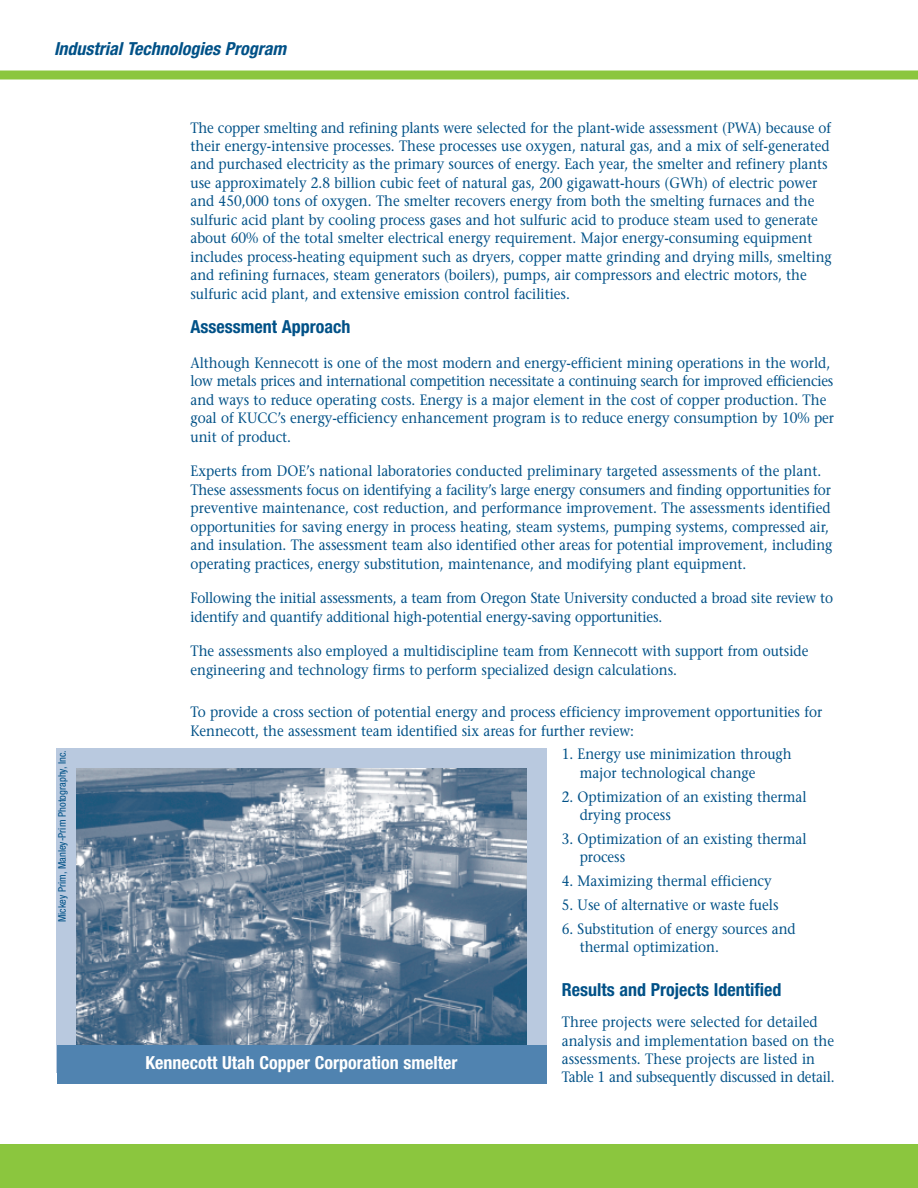
<style>
.page{position:relative;width:918px;height:1188px;background:#fff}
.page>*{position:absolute;margin:0;border:0;box-sizing:border-box;transform-origin:0 0}
.t1{font:700 condensed 18px "Helvetica Neue";color:#005187}
.t2{font:700 condensed 18px "Helvetica Neue";color:#fff}
.t3{font:italic 700 condensed 18px "Helvetica Neue";color:#005187}
.t4{font:15px/18.5px "Stone Serif";color:#005187;scale:.9 1}
.t5{font:condensed 10.5px "Helvetica Neue";color:#005187}
</style>
<div class="page">
<div style="left:0;top:70px;width:918px;height:10px;background:#8bc63e"></div>
<div style="left:0;top:1144px;width:918px;height:44px;background:#8bc63e"></div>
<div style="left:56px;top:748px;width:491px;height:325px;background:#b9c9df"></div>
<img style="left:77px;top:768px;width:449px;height:277px">
<div style="left:57px;top:1045px;width:490px;height:39px;background:#5083b0"></div>
<p class="t3" style="left:54px;top:42px;width:234px">Industrial Technologies Program</p>
<p class="t5" style="left:58px;top:922px;width:174px;rotate:-90deg">Mickey Prim, Manley-Prim Photography, Inc.</p>
<p class="t4" style="left:190px;top:120px;width:714px">The copper smelting and refining plants were selected for the plant-wide assessment (PWA) because of their energy-intensive processes. These processes use oxygen, natural gas, and a mix of self-generated and purchased electricity as the primary sources of energy. Each year, the smelter and refinery plants use approximately 2.8 billion cubic feet of natural gas, 200 gigawatt-hours (GWh) of electric power and 450,000 tons of oxygen. The smelter recovers energy from both the smelting furnaces and the sulfuric acid plant by cooling process gases and hot sulfuric acid to produce steam used to generate about 60% of the total smelter electrical energy requirement. Major energy-consuming equipment includes process-heating equipment such as dryers, copper matte grinding and drying mills, smelting and refining furnaces, steam generators (boilers), pumps, air compressors and electric motors, the sulfuric acid plant, and extensive emission control facilities.</p>
<p class="t1" style="left:190px;top:320px;width:161px">Assessment Approach</p>
<p class="t4" style="left:190px;top:355px;width:717px">Although Kennecott is one of the most modern and energy-efficient mining operations in the world, low metals prices and international competition necessitate a continuing search for improved efficiencies and ways to reduce operating costs. Energy is a major element in the cost of copper production. The goal of KUCC’s energy-efficiency enhancement program is to reduce energy consumption by 10% per unit of product.</p>
<p class="t4" style="left:190px;top:463px;width:715px">Experts from DOE’s national laboratories conducted preliminary targeted assessments of the plant.<br>These assessments focus on identifying a facility’s large energy consumers and finding opportunities for preventive maintenance, cost reduction, and performance improvement. The assessments identified opportunities for saving energy in process heating, steam systems, pumping systems, compressed air, and insulation. The assessment team also identified other areas for potential improvement, including operating practices, energy substitution, maintenance, and modifying plant equipment.</p>
<p class="t4" style="left:190px;top:590px;width:715px">Following the initial assessments, a team from Oregon State University conducted a broad site review to identify and quantify additional high-potential energy-saving opportunities.</p>
<p class="t4" style="left:190px;top:643px;width:688px">The assessments also employed a multidiscipline team from Kennecott with support from outside engineering and technology firms to perform specialized design calculations.</p>
<p class="t4" style="left:190px;top:704px;width:703px">To provide a cross section of potential energy and process efficiency improvement opportunities for<br>Kennecott, the assessment team identified six areas for further review:</p>
<p class="t4" style="left:580px;top:747px;width:237px;text-indent:-18px">1. Energy use minimization through major technological change</p>
<p class="t4" style="left:580px;top:789px;width:254px;text-indent:-18px">2. Optimization of an existing thermal drying process</p>
<p class="t4" style="left:580px;top:831px;width:254px;text-indent:-18px">3. Optimization of an existing thermal process</p>
<p class="t4" style="left:562px;top:873px;width:235px">4. Maximizing thermal efficiency</p>
<p class="t4" style="left:562px;top:897px;width:242px">5. Use of alternative or waste fuels</p>
<p class="t4" style="left:580px;top:921px;width:242px;text-indent:-18px">6. Substitution of energy sources and thermal optimization.</p>
<p class="t1" style="left:562px;top:983px;width:221px">Results and Projects Identified</p>
<p class="t4" style="left:562px;top:1014px;width:305px">Three projects were selected for detailed analysis and implementation based on the assessments. These projects are listed in Table 1 and subsequently discussed in detail.</p>
<p class="t2" style="left:145px;top:1056px;width:314px">Kennecott Utah Copper Corporation smelter</p>
</div>
